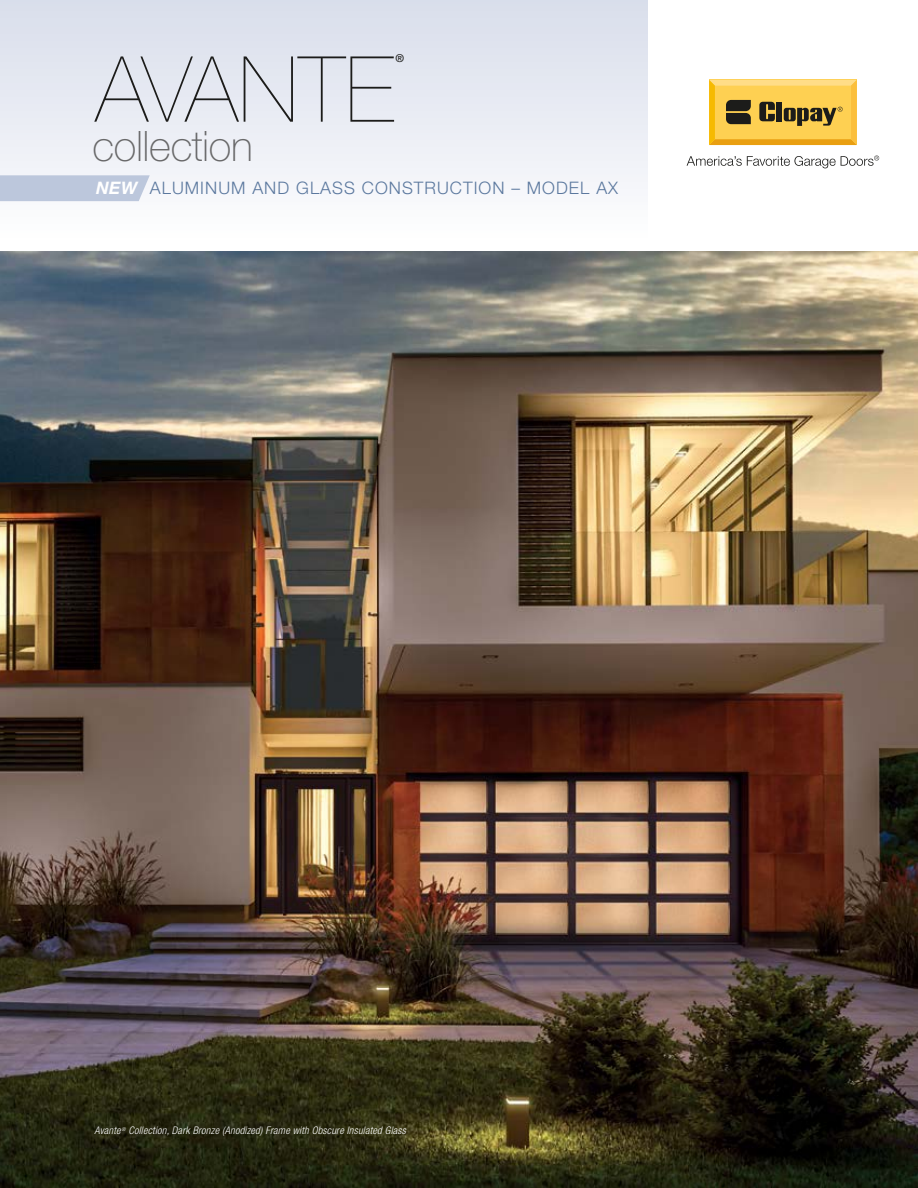
<style>
.page{position:relative;width:918px;height:1188px;background:#fff}
.page>*{position:absolute;margin:0;border:0;box-sizing:border-box;transform-origin:0 0}
.t1{font:200 91.35px "Helvetica Neue";letter-spacing:.01em;color:#1c1c1a}
.t2{font:100 42px "Helvetica Neue";letter-spacing:-.01em;color:#686869}
.t3{font:300 17.25px "Helvetica Neue";letter-spacing:.06em;color:#5b789e}
.t4{font:500 10.8px "Helvetica Neue";color:#1c1c1a}
.t5{font:italic 300 condensed 10.5px "Helvetica Neue";letter-spacing:.02em;color:#fff}
.s1{font-weight:700;font-style:italic;color:#fff}
</style>
<div class="page">
<div style="left:0;top:0;width:648px;height:251px;background:linear-gradient(to bottom,#d8ddeb,#fff)"></div>
<svg style="left:0;top:175px;width:150px;height:26px;background:#bec9dd"></svg>
<img style="left:0;top:251px;width:918px;height:937px">
<svg style="left:687px;top:156px;width:192px;height:12px"></svg>
<svg style="left:709px;top:80px;width:148px;height:65px;background:#d9b044"></svg>
<h1 class="t1" style="left:95px;top:37px;width:301px">AVANTE</h1>
<p class="t4" style="left:396px;top:52px;width:10px">®</p>
<h2 class="t2" style="left:92px;top:122px;width:162px">collection</h2>
<h3 class="t3" style="left:96px;top:178px;width:524px"><span class="s1">NEW</span> ALUMINUM AND GLASS CONSTRUCTION – MODEL AX</h3>
<p class="t5" style="left:94px;top:1124px;width:313px">Avante <sup>®</sup> Collection, Dark Bronze (Anodized) Frame with Obscure Insulated Glass</p>
</div>
